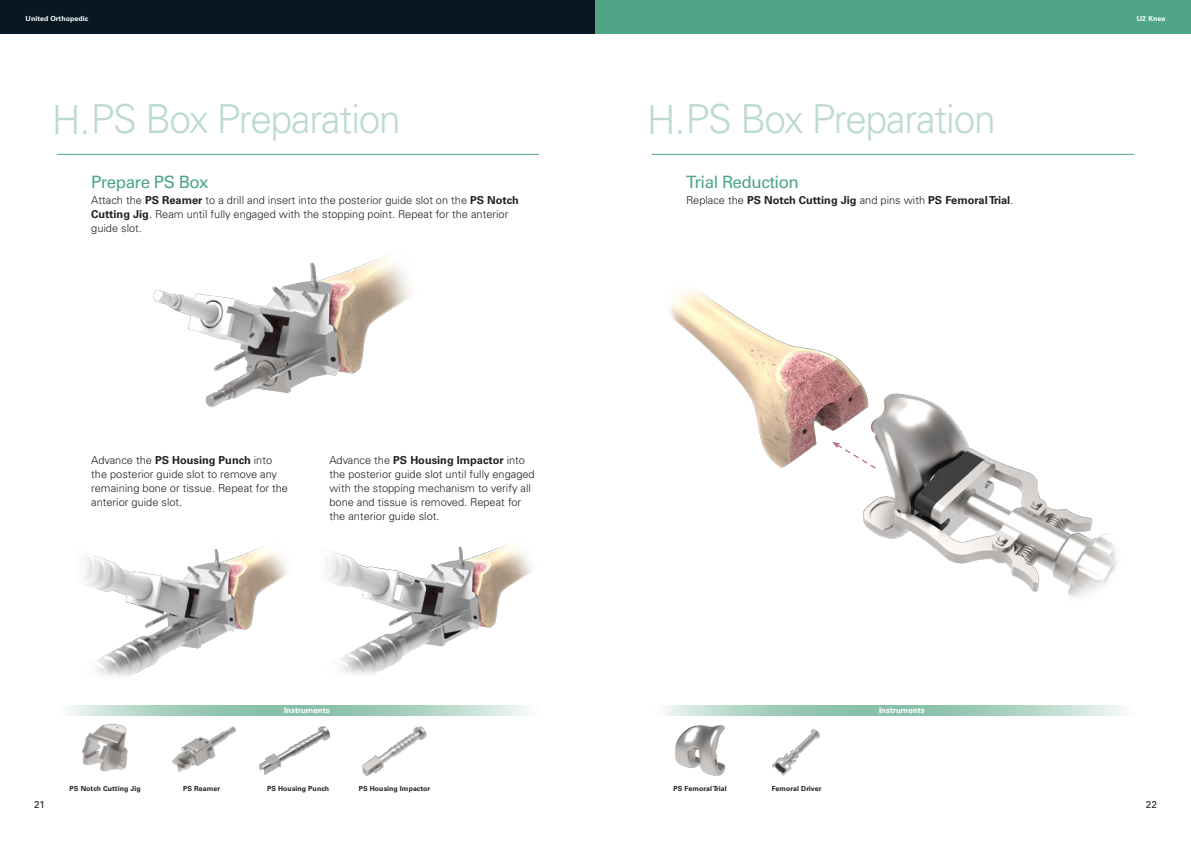
<style>
.page{position:relative;width:1191px;height:842px;background:#fff}
.page>*{position:absolute;margin:0;border:0;box-sizing:border-box;transform-origin:0 0}
.大標{font:300 40px "Univers LT Pro 45";letter-spacing:-.03em;color:#bcdbcd}
.中標{font:17px "Univers LT Pro 55 Roman";letter-spacing:-.03em;color:#4fa586}
.內文{font:300 11px/14px "Univers LT Pro 45";color:#231f20}
.內文-2{font:700 11px "Univers LT Pro 65";color:#231f20}
.t1{font:10px "Univers LT Pro 55 Roman";color:#231f20}
.t2{font:700 8px "Univers LT Pro 65";color:#fff}
.器械名稱{font:700 7px "Univers LT Pro 65";letter-spacing:.01em;color:#231f20}
.t3{font:700 7px "Univers LT Pro 65";letter-spacing:.01em;color:#fff}
.s1{font-family:"Univers LT Pro 65";font-weight:700}
.s2{font-family:"Univers LT Pro 45";font-weight:300}
</style>
<div class="page">
<div style="left:0;top:0;width:595px;height:34px;background:#071822"></div>
<div style="left:595px;top:0;width:596px;height:34px;background:#4fa586"></div>
<svg style="left:71px;top:706px;width:456px;height:9px;background:#acd2c2"></svg>
<hr style="left:57px;top:154px;width:482px;height:1px;background:#4fa586">
<img style="left:153px;top:715px;width:97px;height:57px">
<img style="left:362px;top:726px;width:65px;height:50px">
<img style="left:82px;top:723px;width:46px;height:49px">
<img style="left:260px;top:726px;width:69px;height:48px">
<img style="left:153px;top:255px;width:257px;height:153px">
<svg style="left:666px;top:706px;width:456px;height:9px;background:#acd2c2"></svg>
<hr style="left:651px;top:154px;width:483px;height:1px;background:#4fa586">
<img style="left:772px;top:729px;width:48px;height:47px">
<img style="left:675px;top:726px;width:49px;height:49px">
<img style="left:670px;top:290px;width:448px;height:308px">
<svg style="left:832px;top:442px;width:44px;height:27px"></svg>
<img style="left:84px;top:546px;width:204px;height:131px">
<img style="left:326px;top:543px;width:207px;height:132px">
<p class="t3" style="left:26px;top:14px;width:64px">United Orthopedic</p>
<p class="t3" style="left:1136px;top:14px;width:30px">U2 Knee</p>
<p class="大標" style="left:52px;top:93px;width:350px">H.PS Box Preparation</p>
<p class="大標" style="left:647px;top:93px;width:350px">H.PS Box Preparation</p>
<p class="中標" style="left:91px;top:170px;width:119px">Prepare PS Box</p>
<p class="內文" style="left:91px;top:192px;width:429px">Attach the <span class="s1">PS Reamer</span> to a drill and insert into the posterior guide slot on the <span class="s1">PS Notch<br>Cutting Jig</span>. Ream until fully engaged with the stopping point. Repeat for the anterior guide slot.</p>
<p class="中標" style="left:686px;top:170px;width:114px">Trial Reduction</p>
<p class="內文-2" style="left:686px;top:192px;width:329px"><span class="s2">Replace the</span> PS Notch Cutting Jig <span class="s2">and pins with</span> PS Femoral Trial<span class="s2">.</span></p>
<p class="內文" style="left:91px;top:452px;width:198px">Advance the <span class="s1">PS Housing Punch</span> into the posterior guide slot to remove any remaining bone or tissue. Repeat for the anterior guide slot.</p>
<p class="內文" style="left:329px;top:452px;width:207px">Advance the <span class="s1">PS Housing Impactor</span> into the posterior guide slot until fully engaged with the stopping mechanism to verify all bone and tissue is removed. Repeat for the anterior guide slot.</p>
<p class="t2" style="left:284px;top:704px;width:47px">Instruments</p>
<p class="t2" style="left:879px;top:704px;width:47px">Instruments</p>
<p class="器械名稱" style="left:70px;top:784px;width:73px">PS Notch Cutting Jig</p>
<p class="器械名稱" style="left:183px;top:784px;width:39px">PS Reamer</p>
<p class="器械名稱" style="left:267px;top:784px;width:63px">PS Housing Punch</p>
<p class="器械名稱" style="left:359px;top:784px;width:73px">PS Housing Impactor</p>
<p class="器械名稱" style="left:673px;top:784px;width:55px">PS Femoral Trial</p>
<p class="器械名稱" style="left:771px;top:784px;width:51px">Femoral Driver</p>
<p class="t1" style="left:34px;top:798px;width:13px">21</p>
<p class="t1" style="left:1145px;top:798px;width:13px">22</p>
</div>
